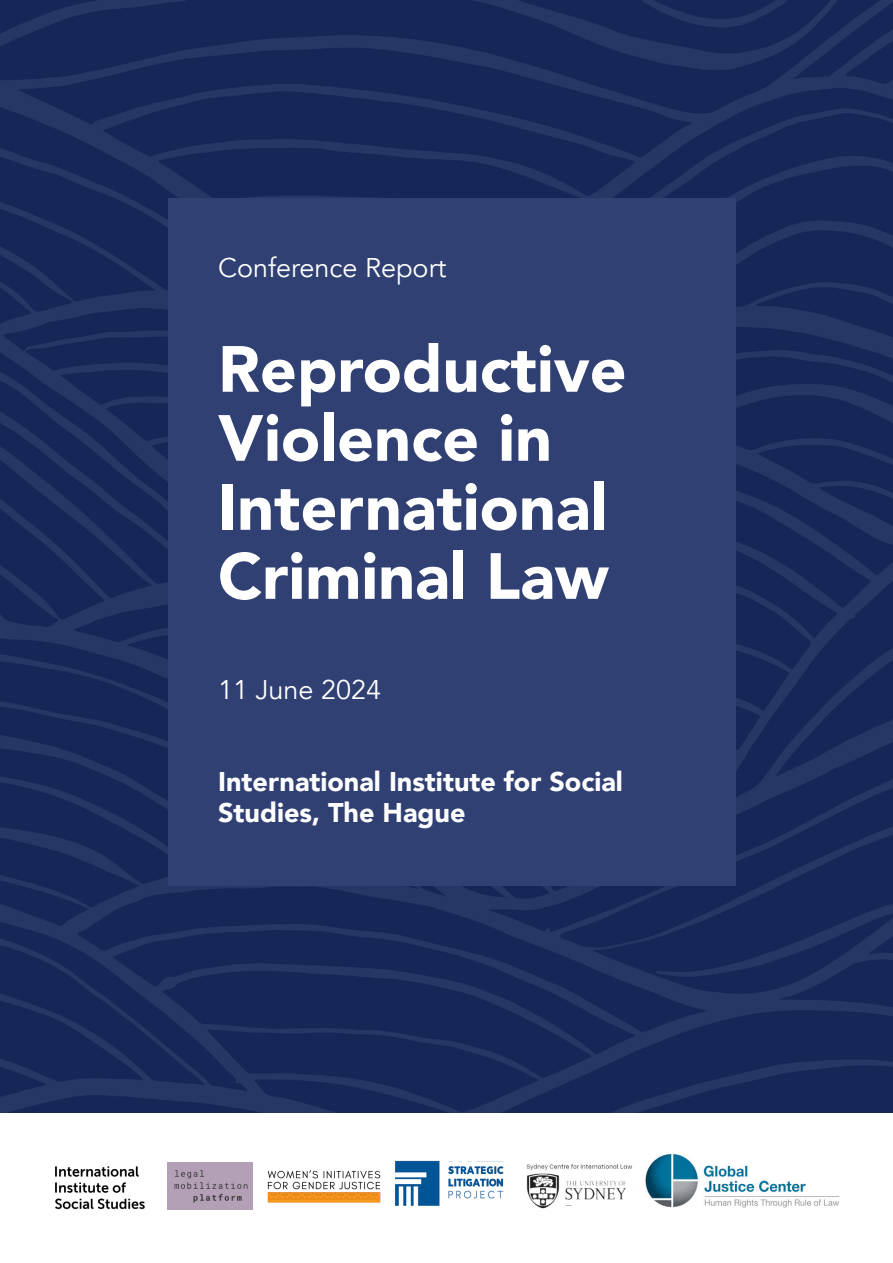
<style>
.page{position:relative;width:893px;height:1263px;background:#fff}
.page>*{position:absolute;margin:0;border:0;box-sizing:border-box;transform-origin:0 0}
.t1{font:900 64.5px/69px "Avenir";color:#fff}
.t2{font:900 27px/31px "Avenir";color:#fff}
.t3{font:27px "Avenir";color:#fff}
</style>
<div class="page">
<img style="left:0;top:0;width:893px;height:1113px">
<div style="left:168px;top:198px;width:567px;height:688px;background:#304073"></div>
<img style="left:55px;top:1166px;width:90px;height:43px">
<img style="left:168px;top:1162px;width:85px;height:47px">
<img style="left:645px;top:1154px;width:195px;height:53px">
<img style="left:395px;top:1160px;width:45px;height:46px">
<img style="left:526px;top:1163px;width:107px;height:46px">
<img style="left:448px;top:1166px;width:56px;height:33px">
<img style="left:267px;top:1170px;width:114px;height:33px">
<p class="t3" style="left:218px;top:251px;width:230px">Conference Report</p>
<h1 class="t1" style="left:218px;top:333px;width:410px">Reproductive<br>Violence in<br>International<br>Criminal Law</h1>
<p class="t3" style="left:218px;top:674px;width:165px">11 June 2024</p>
<p class="t2" style="left:218px;top:765px;width:406px">International Institute for Social<br>Studies, The Hague</p>
</div>
